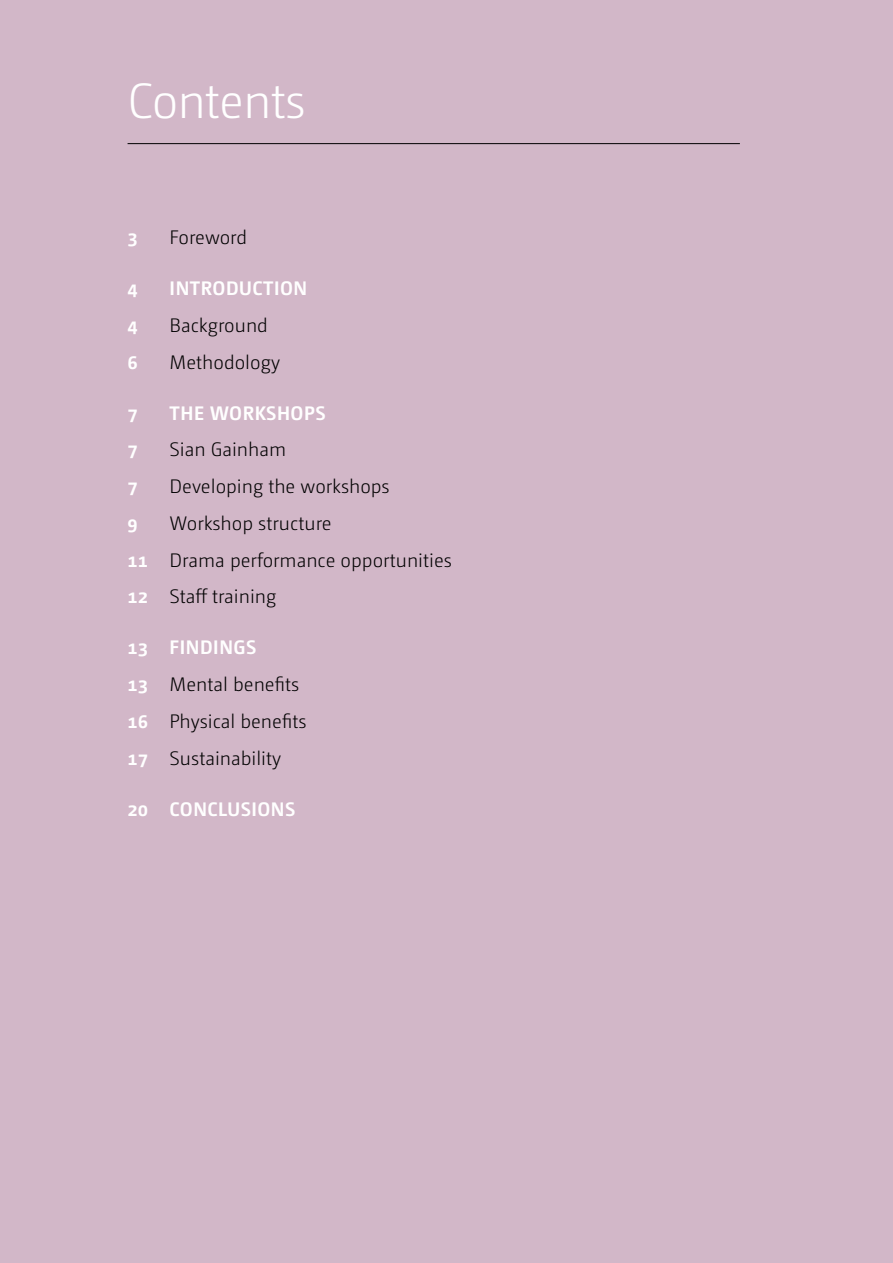
<style>
.page{position:relative;width:893px;height:1263px;background:#d2b7c8}
.page>*{position:absolute;margin:0;border:0;box-sizing:border-box;transform-origin:0 0}
.t1{font:300 49.5px "Camingo Dos";letter-spacing:-.02em;color:#fff}
.t2{font:300 19.5px/36.8px "Camingo Dos";color:#000}
.t3{font:700 19.5px "Camingo Dos";letter-spacing:.025em;color:#fff}
.s1{font-weight:700;color:#fff}
</style>
<div class="page">
<hr style="left:128px;top:143px;width:612px;height:1px;background:#000">
<h1 class="t1" style="left:128px;top:72px;width:179px">Contents</h1>
<p class="t3" style="left:128px;top:225px;width:12px">3</p>
<p class="t2" style="left:170px;top:219px;width:79px">Foreword</p>
<p class="t3" style="left:128px;top:276px;width:12px">4</p>
<p class="t3" style="left:170px;top:276px;width:139px">INTRODUCTION</p>
<p class="t3" style="left:128px;top:313px;width:12px">4</p>
<p class="t2" style="left:170px;top:307px;width:100px">Background</p>
<p class="t3" style="left:128px;top:350px;width:12px">6</p>
<p class="t2" style="left:170px;top:343px;width:112px">Methodology</p>
<p class="t3" style="left:128px;top:401px;width:12px">7</p>
<p class="t3" style="left:170px;top:401px;width:158px">THE WORKSHOPS</p>
<p class="t3" style="left:128px;top:438px;width:12px">7</p>
<p class="t2" style="left:170px;top:431px;width:118px">Sian Gainham</p>
<p class="t3" style="left:128px;top:474px;width:12px">7</p>
<p class="t2" style="left:170px;top:468px;width:222px">Developing the workshops</p>
<p class="t3" style="left:128px;top:511px;width:12px">9</p>
<p class="t2" style="left:128px;top:505px;width:326px;text-indent:42px">Workshop structure<br><span class="s1">11</span> Drama performance opportunities<br><span class="s1">12</span> Staff training</p>
<p class="t2" style="left:128px;top:629px;width:180px"><span class="s1">13 FINDINGS<br>13</span> Mental benefits<br><span class="s1">16</span> Physical benefits<br><span class="s1">17</span> Sustainability</p>
<p class="t3" style="left:128px;top:797px;width:169px">20 CONCLUSIONS</p>
</div>
